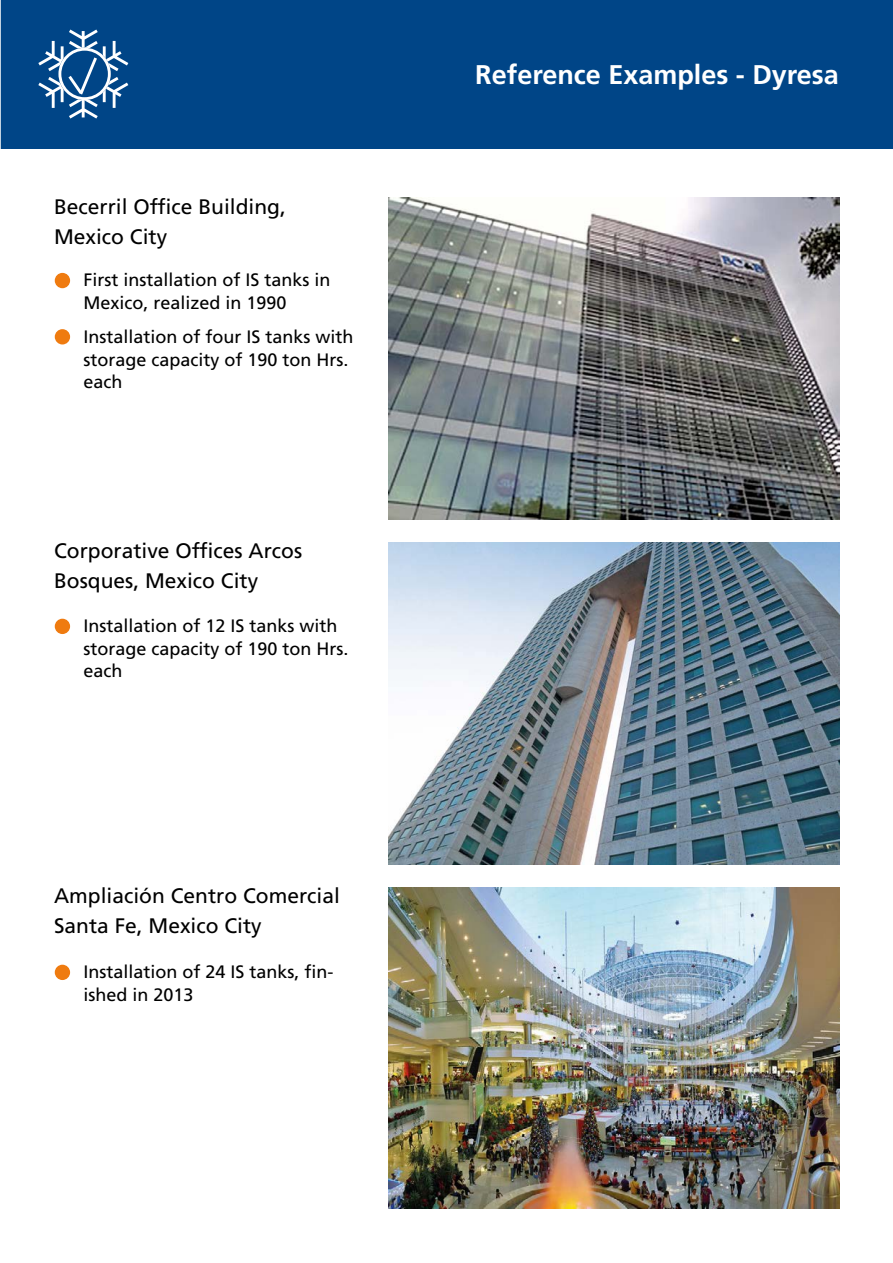
<style>
.page{position:relative;width:893px;height:1263px;background:#fff}
.page>*{position:absolute;margin:0;border:0;box-sizing:border-box;transform-origin:0 0}
.t1{font:700 27px "Frutiger LT Com";color:#fff}
.t2{font:21px/30px "Frutiger LT Std";color:#000}
.t3{font:18px/22.5px "Frutiger LT Std";color:#000}
</style>
<div class="page">
<div style="left:0;top:0;width:893px;height:149px;background:#004587"></div>
<img style="left:388px;top:198px;width:451px;height:321px">
<img style="left:388px;top:543px;width:451px;height:321px">
<img style="left:388px;top:887px;width:451px;height:322px">
<div style="left:55px;top:273px;width:15px;height:15px;background:#ef7b10;border-radius:50%"></div>
<div style="left:55px;top:619px;width:15px;height:15px;background:#ef7b10;border-radius:50%"></div>
<div style="left:55px;top:965px;width:15px;height:15px;background:#ef7b10;border-radius:50%"></div>
<div style="left:55px;top:329px;width:15px;height:15px;background:#ef7b10;border-radius:50%"></div>
<svg style="left:38px;top:30px;width:90px;height:89px"></svg>
<hr style="left:0;top:0;width:1px;height:1263px;background:#fff">
<p class="t2" style="left:54px;top:191px;width:233px">Becerril Office Building,<br>Mexico City</p>
<p class="t3" style="left:83px;top:269px;width:249px">First installation of IS tanks in<br>Mexico, realized in 1990</p>
<p class="t3" style="left:83px;top:326px;width:272px">Installation of four IS tanks with storage capacity of 190 ton Hrs. each</p>
<p class="t2" style="left:54px;top:536px;width:250px">Corporative Offices Arcos<br>Bosques, Mexico City</p>
<p class="t3" style="left:83px;top:615px;width:267px">Installation of 12 IS tanks with storage capacity of 190 ton Hrs. each</p>
<p class="t2" style="left:54px;top:881px;width:287px">Ampliación Centro Comercial<br>Santa Fe, Mexico City</p>
<p class="t3" style="left:83px;top:961px;width:252px">Installation of 24 IS tanks, fin&shy;ished in 2013</p>
<h1 class="t1" style="left:475px;top:59px;width:365px">Reference Examples - Dyresa</h1>
</div>
